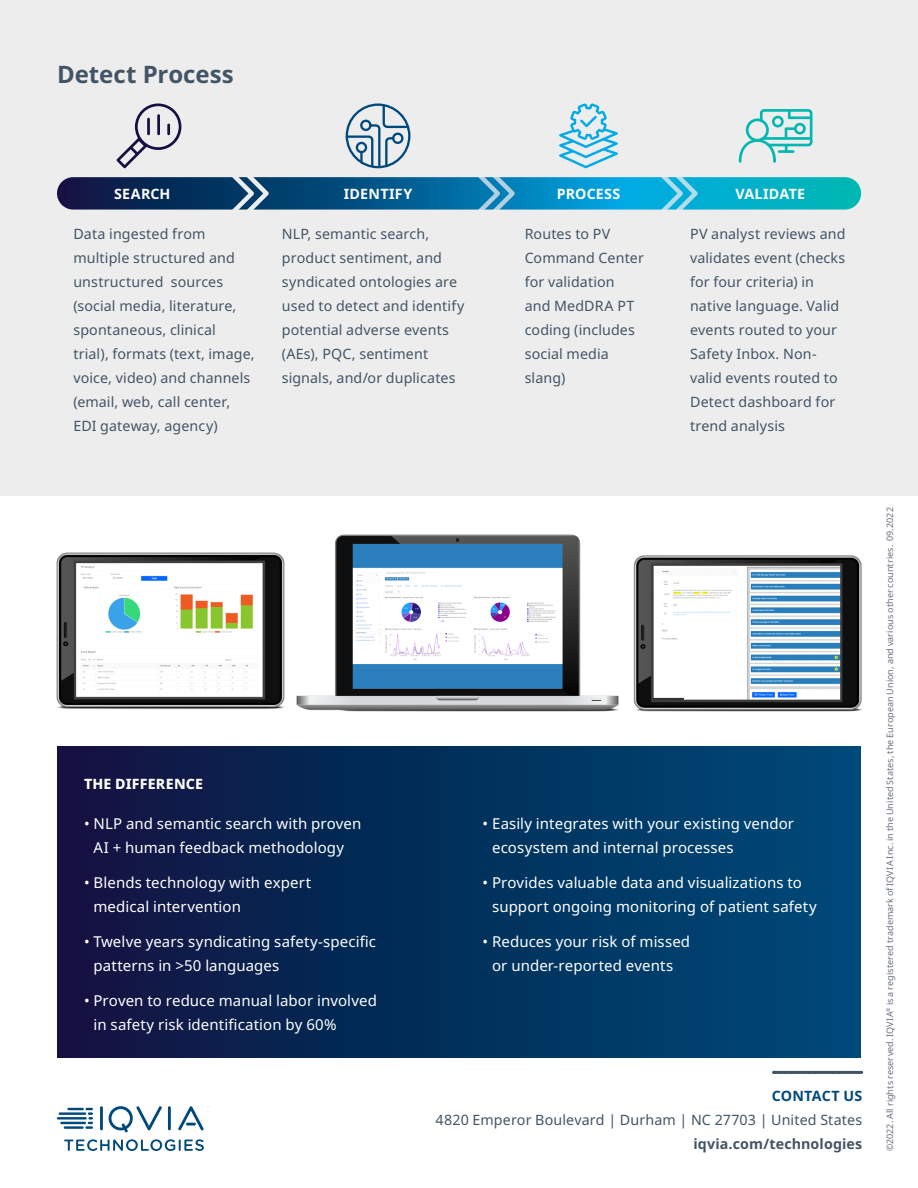
<style>
.page{position:relative;width:918px;height:1188px;background:#fff}
.page>*{position:absolute;margin:0;border:0;box-sizing:border-box;transform-origin:0 0}
.t1{font:700 24px "Noto Sans";color:#435465}
.t2{font:15px/24px "Noto Sans";letter-spacing:.005em;color:#fff}
.t3{font:14.25px/24px "Noto Sans";letter-spacing:.01em;color:#435465}
.t4{font:700 14.25px "Noto Sans";letter-spacing:.02em;color:#fff}
.t5{font:700 14.25px "Noto Sans";letter-spacing:.01em;color:#435465}
.t6{font:800 14.25px "Noto Sans";letter-spacing:.015em;color:#fff}
.t7{font:700 14.25px "Noto Sans";letter-spacing:.01em;color:#00497c}
.t8{font:9px "Noto Sans";letter-spacing:.005em;color:#68707f}
</style>
<div class="page">
<div style="left:0;top:0;width:918px;height:499px;background:#ededee"></div>
<svg style="left:773px;top:1071px;width:89px;height:3px"></svg>
<svg style="left:57px;top:1106px;width:147px;height:45px"></svg>
<svg style="left:57px;top:177px;width:804px;height:33px;background:#06709a"></svg>
<svg style="left:116px;top:103px;width:65px;height:65px"></svg>
<svg style="left:346px;top:104px;width:64px;height:64px"></svg>
<svg style="left:739px;top:109px;width:73px;height:54px"></svg>
<svg style="left:559px;top:103px;width:59px;height:65px"></svg>
<svg style="left:228px;top:177px;width:41px;height:33px"></svg>
<svg style="left:474px;top:177px;width:41px;height:33px"></svg>
<svg style="left:657px;top:177px;width:41px;height:33px"></svg>
<img style="left:0;top:496px;width:918px;height:216px">
<div style="left:57px;top:747px;width:804px;height:311px;background:linear-gradient(to right,#0f123f,#004b79)"></div>
<h1 class="t1" style="left:57px;top:60px;width:178px">Detect Process</h1>
<p class="t4" style="left:114px;top:186px;width:58px">SEARCH</p>
<p class="t3" style="left:73px;top:222px;width:183px">Data ingested from multiple structured and unstructured sources (social media, literature, spontaneous, clinical trial), formats (text, image, voice, video) and channels (email, web, call center,<br>EDI gateway, agency)</p>
<p class="t4" style="left:344px;top:186px;width:70px">IDENTIFY</p>
<p class="t3" style="left:282px;top:222px;width:184px">NLP, semantic search, product sentiment, and syndicated ontologies are used to detect and identify potential adverse events (AEs), PQC, sentiment signals, and/or duplicates</p>
<p class="t4" style="left:557px;top:186px;width:65px">PROCESS</p>
<p class="t3" style="left:525px;top:222px;width:121px">Routes to PV<br>Command Center for validation and MedDRA PT coding (includes social media slang)</p>
<p class="t4" style="left:735px;top:186px;width:71px">VALIDATE</p>
<p class="t3" style="left:690px;top:222px;width:157px">PV analyst reviews and validates event (checks for four criteria) in native language. Valid events routed to your<br>Safety Inbox. Non&shy;valid events routed to<br>Detect dashboard for trend analysis</p>
<p class="t6" style="left:84px;top:776px;width:121px">THE DIFFERENCE</p>
<p class="t2" style="left:84px;top:812px;width:279px;text-align:center">• NLP and semantic search with proven<br>AI + human feedback methodology</p>
<p class="t2" style="left:94px;top:871px;width:219px;text-indent:-10px">• Blends technology with expert medical intervention</p>
<p class="t2" style="left:94px;top:930px;width:284px;text-indent:-10px">• Twelve years syndicating safety-specific patterns in &gt;50 languages</p>
<p class="t2" style="left:94px;top:988px;width:285px;text-indent:-10px">• Proven to reduce manual labor involved in safety risk identification by 60%</p>
<p class="t2" style="left:492px;top:812px;width:304px;text-indent:-10px">• Easily integrates with your existing vendor ecosystem and internal processes</p>
<p class="t2" style="left:492px;top:871px;width:326px;text-indent:-10px">• Provides valuable data and visualizations to support ongoing monitoring of patient safety</p>
<p class="t2" style="left:483px;top:930px;width:209px;text-align:center">• Reduces your risk of missed or under-reported events</p>
<p class="t7" style="left:772px;top:1088px;width:92px">CONTACT US</p>
<p class="t3" style="left:436px;top:1108px;width:428px">4820 Emperor Boulevard | Durham | NC 27703 | United States</p>
<p class="t5" style="left:693px;top:1136px;width:170px">iqvia.com/technologies</p>
<p class="t8" style="left:885px;top:1151px;width:646px;rotate:-90deg">©2022. All rights reserved. IQVIA<sup>®</sup> is a registered trademark of IQVIA Inc. in the United States, the European Union, and various other countries. 09.2022</p>
</div>
